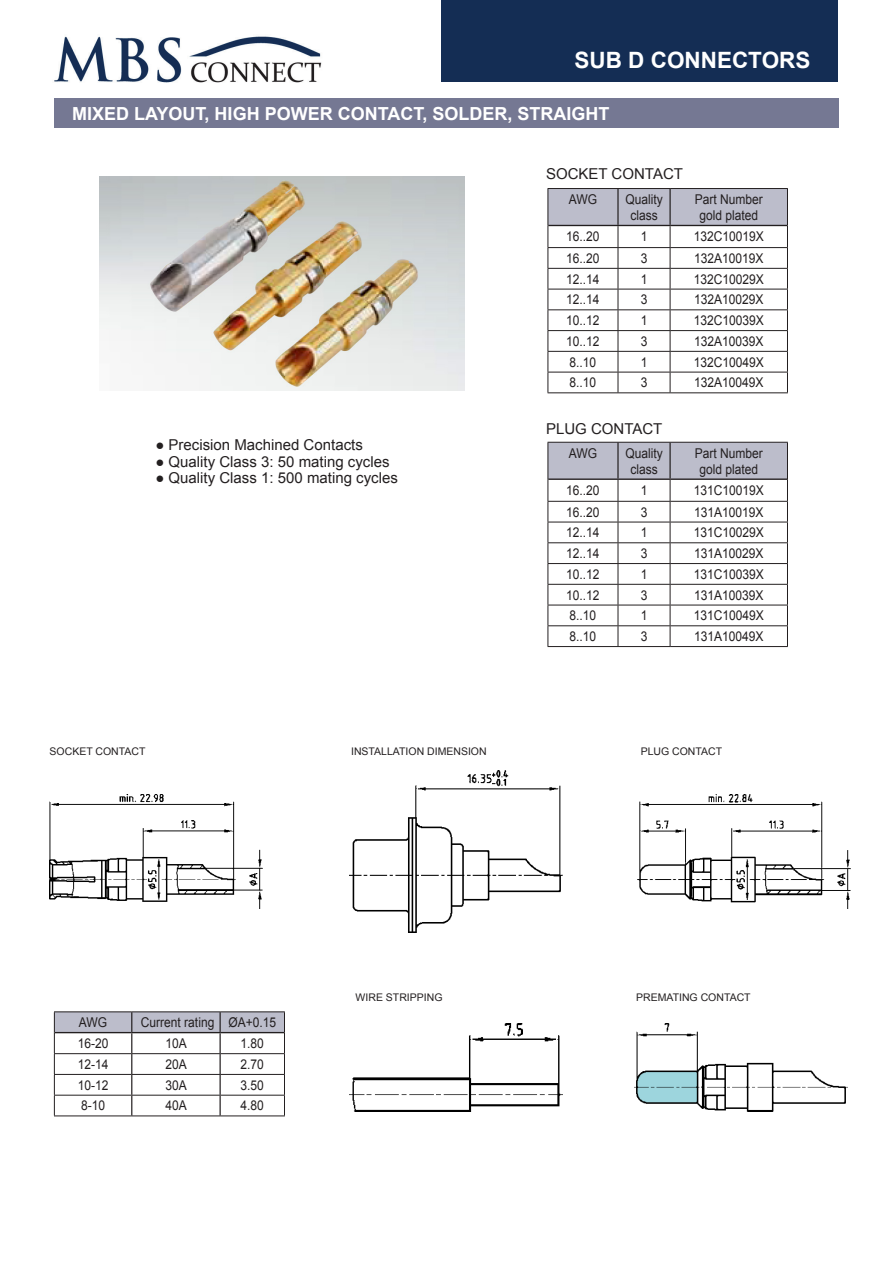
<style>
.page{position:relative;width:893px;height:1263px;background:#fff}
.page>*{position:absolute;margin:0;border:0;box-sizing:border-box;transform-origin:0 0}
.t1{font:700 22.5px "Arial";color:#fff}
.t2{font:700 18px "Arial";color:#fff}
.t3{font:15px "Arial";color:#231f20}
.t4{font:13.5px "Arial";color:#231f20;scale:.89 1}
.t5{font:10.5px "Arial";color:#231f20}
</style>
<div class="page">
<img style="left:54px;top:36px;width:268px;height:47px">
<div style="left:441px;top:0;width:397px;height:82px;background:#142d54"></div>
<hr style="left:548px;top:188px;width:70px;height:1px;background:#231f20">
<hr style="left:618px;top:188px;width:52px;height:1px;background:#231f20">
<hr style="left:670px;top:188px;width:118px;height:1px;background:#231f20">
<svg style="left:548px;top:189px;width:240px;height:203px"></svg>
<hr style="left:548px;top:392px;width:70px;height:1px;background:#231f20">
<hr style="left:618px;top:392px;width:52px;height:1px;background:#231f20">
<hr style="left:670px;top:392px;width:118px;height:1px;background:#231f20">
<div style="left:54px;top:98px;width:785px;height:30px;background:#757893"></div>
<img style="left:99px;top:177px;width:366px;height:214px">
<img style="left:50px;top:794px;width:212px;height:115px">
<hr style="left:54px;top:1011px;width:78px;height:1px;background:#231f20">
<hr style="left:132px;top:1011px;width:88px;height:1px;background:#231f20">
<hr style="left:220px;top:1011px;width:65px;height:1px;background:#231f20">
<svg style="left:54px;top:1012px;width:231px;height:103px"></svg>
<hr style="left:54px;top:1053px;width:78px;height:1px;background:#231f20">
<hr style="left:132px;top:1053px;width:88px;height:1px;background:#231f20">
<hr style="left:220px;top:1053px;width:65px;height:1px;background:#231f20">
<hr style="left:54px;top:1074px;width:78px;height:1px;background:#231f20">
<hr style="left:132px;top:1074px;width:88px;height:1px;background:#231f20">
<hr style="left:220px;top:1074px;width:65px;height:1px;background:#231f20">
<hr style="left:54px;top:1095px;width:78px;height:1px;background:#231f20">
<hr style="left:132px;top:1095px;width:88px;height:1px;background:#231f20">
<hr style="left:220px;top:1095px;width:65px;height:1px;background:#231f20">
<hr style="left:54px;top:1115px;width:78px;height:1px;background:#231f20">
<hr style="left:132px;top:1115px;width:88px;height:1px;background:#231f20">
<hr style="left:220px;top:1115px;width:65px;height:1px;background:#231f20">
<img style="left:350px;top:771px;width:212px;height:161px">
<img style="left:638px;top:795px;width:212px;height:113px">
<img style="left:350px;top:1023px;width:212px;height:88px">
<img style="left:635px;top:1023px;width:212px;height:89px">
<svg style="left:548px;top:442px;width:240px;height:204px"></svg>
<hr style="left:548px;top:646px;width:70px;height:1px;background:#231f20">
<hr style="left:618px;top:646px;width:52px;height:1px;background:#231f20">
<hr style="left:670px;top:646px;width:118px;height:1px;background:#231f20">
<p class="t1" style="left:574px;top:46px;width:237px">SUB D CONNECTORS</p>
<p class="t2" style="left:72px;top:102px;width:539px">MIXED LAYOUT, HIGH POWER CONTACT, SOLDER, STRAIGHT</p>
<p class="t3" style="left:546px;top:164px;width:138px">SOCKET CONTACT</p>
<p class="t4" style="left:569px;top:190px;width:33px">AWG</p>
<p class="t4" style="left:625px;top:190px;width:44px">Quality</p>
<p class="t4" style="left:630px;top:206px;width:32px">class</p>
<p class="t4" style="left:695px;top:190px;width:78px">Part Number</p>
<p class="t4" style="left:699px;top:206px;width:68px">gold plated</p>
<p class="t4" style="left:566px;top:227px;width:39px">16..20</p>
<p class="t4" style="left:641px;top:227px;width:9px">1</p>
<p class="t4" style="left:694px;top:227px;width:80px">132C10019X</p>
<p class="t4" style="left:566px;top:249px;width:39px">16..20</p>
<p class="t4" style="left:641px;top:249px;width:9px">3</p>
<p class="t4" style="left:694px;top:249px;width:80px">132A10019X</p>
<p class="t4" style="left:566px;top:270px;width:39px">12..14</p>
<p class="t4" style="left:641px;top:270px;width:9px">1</p>
<p class="t4" style="left:694px;top:270px;width:80px">132C10029X</p>
<p class="t4" style="left:566px;top:291px;width:39px">12..14</p>
<p class="t4" style="left:641px;top:291px;width:9px">3</p>
<p class="t4" style="left:694px;top:291px;width:80px">132A10029X</p>
<p class="t4" style="left:566px;top:312px;width:39px">10..12</p>
<p class="t4" style="left:641px;top:312px;width:9px">1</p>
<p class="t4" style="left:694px;top:312px;width:80px">132C10039X</p>
<p class="t4" style="left:566px;top:332px;width:39px">10..12</p>
<p class="t4" style="left:641px;top:332px;width:9px">3</p>
<p class="t4" style="left:694px;top:332px;width:80px">132A10039X</p>
<p class="t4" style="left:570px;top:353px;width:32px">8..10</p>
<p class="t4" style="left:641px;top:353px;width:9px">1</p>
<p class="t4" style="left:694px;top:353px;width:80px">132C10049X</p>
<p class="t4" style="left:570px;top:374px;width:32px">8..10</p>
<p class="t4" style="left:641px;top:374px;width:9px">3</p>
<p class="t4" style="left:694px;top:374px;width:80px">132A10049X</p>
<p class="t3" style="left:155px;top:435px;width:209px">● Precision Machined Contacts</p>
<p class="t3" style="left:155px;top:451px;width:236px">● Quality Class 3: 50 mating cycles</p>
<p class="t3" style="left:155px;top:468px;width:244px">● Quality Class 1: 500 mating cycles</p>
<p class="t3" style="left:546px;top:419px;width:118px">PLUG CONTACT</p>
<p class="t4" style="left:569px;top:444px;width:33px">AWG</p>
<p class="t4" style="left:625px;top:444px;width:44px">Quality</p>
<p class="t4" style="left:630px;top:460px;width:32px">class</p>
<p class="t4" style="left:695px;top:444px;width:78px">Part Number</p>
<p class="t4" style="left:699px;top:460px;width:68px">gold plated</p>
<p class="t4" style="left:566px;top:481px;width:39px">16..20</p>
<p class="t4" style="left:641px;top:481px;width:9px">1</p>
<p class="t4" style="left:694px;top:481px;width:80px">131C10019X</p>
<p class="t4" style="left:566px;top:503px;width:39px">16..20</p>
<p class="t4" style="left:641px;top:503px;width:9px">3</p>
<p class="t4" style="left:694px;top:503px;width:80px">131A10019X</p>
<p class="t4" style="left:566px;top:524px;width:39px">12..14</p>
<p class="t4" style="left:641px;top:524px;width:9px">1</p>
<p class="t4" style="left:694px;top:524px;width:80px">131C10029X</p>
<p class="t4" style="left:566px;top:544px;width:39px">12..14</p>
<p class="t4" style="left:641px;top:544px;width:9px">3</p>
<p class="t4" style="left:694px;top:544px;width:80px">131A10029X</p>
<p class="t4" style="left:566px;top:565px;width:39px">10..12</p>
<p class="t4" style="left:641px;top:565px;width:9px">1</p>
<p class="t4" style="left:694px;top:565px;width:80px">131C10039X</p>
<p class="t4" style="left:566px;top:586px;width:39px">10..12</p>
<p class="t4" style="left:641px;top:586px;width:9px">3</p>
<p class="t4" style="left:694px;top:586px;width:80px">131A10039X</p>
<p class="t4" style="left:570px;top:607px;width:32px">8..10</p>
<p class="t4" style="left:641px;top:607px;width:9px">1</p>
<p class="t4" style="left:694px;top:607px;width:80px">131C10049X</p>
<p class="t4" style="left:570px;top:627px;width:32px">8..10</p>
<p class="t4" style="left:641px;top:627px;width:9px">3</p>
<p class="t4" style="left:694px;top:627px;width:80px">131A10049X</p>
<p class="t5" style="left:50px;top:745px;width:97px">SOCKET CONTACT</p>
<p class="t5" style="left:351px;top:745px;width:137px">INSTALLATION DIMENSION</p>
<p class="t5" style="left:641px;top:745px;width:83px">PLUG CONTACT</p>
<p class="t4" style="left:79px;top:1013px;width:33px">AWG</p>
<p class="t4" style="left:141px;top:1013px;width:84px">Current rating</p>
<p class="t4" style="left:228px;top:1013px;width:55px">ØA+0.15</p>
<p class="t4" style="left:78px;top:1034px;width:36px">16-20</p>
<p class="t4" style="left:166px;top:1034px;width:26px">10A</p>
<p class="t4" style="left:241px;top:1034px;width:28px">1.80</p>
<p class="t4" style="left:78px;top:1055px;width:36px">12-14</p>
<p class="t4" style="left:166px;top:1055px;width:26px">20A</p>
<p class="t4" style="left:241px;top:1055px;width:28px">2.70</p>
<p class="t4" style="left:78px;top:1076px;width:36px">10-12</p>
<p class="t4" style="left:166px;top:1076px;width:26px">30A</p>
<p class="t4" style="left:241px;top:1076px;width:28px">3.50</p>
<p class="t4" style="left:81px;top:1097px;width:29px">8-10</p>
<p class="t4" style="left:166px;top:1097px;width:26px">40A</p>
<p class="t4" style="left:241px;top:1097px;width:28px">4.80</p>
<p class="t5" style="left:356px;top:991px;width:88px">WIRE STRIPPING</p>
<p class="t5" style="left:636px;top:991px;width:116px">PREMATING CONTACT</p>
</div>
